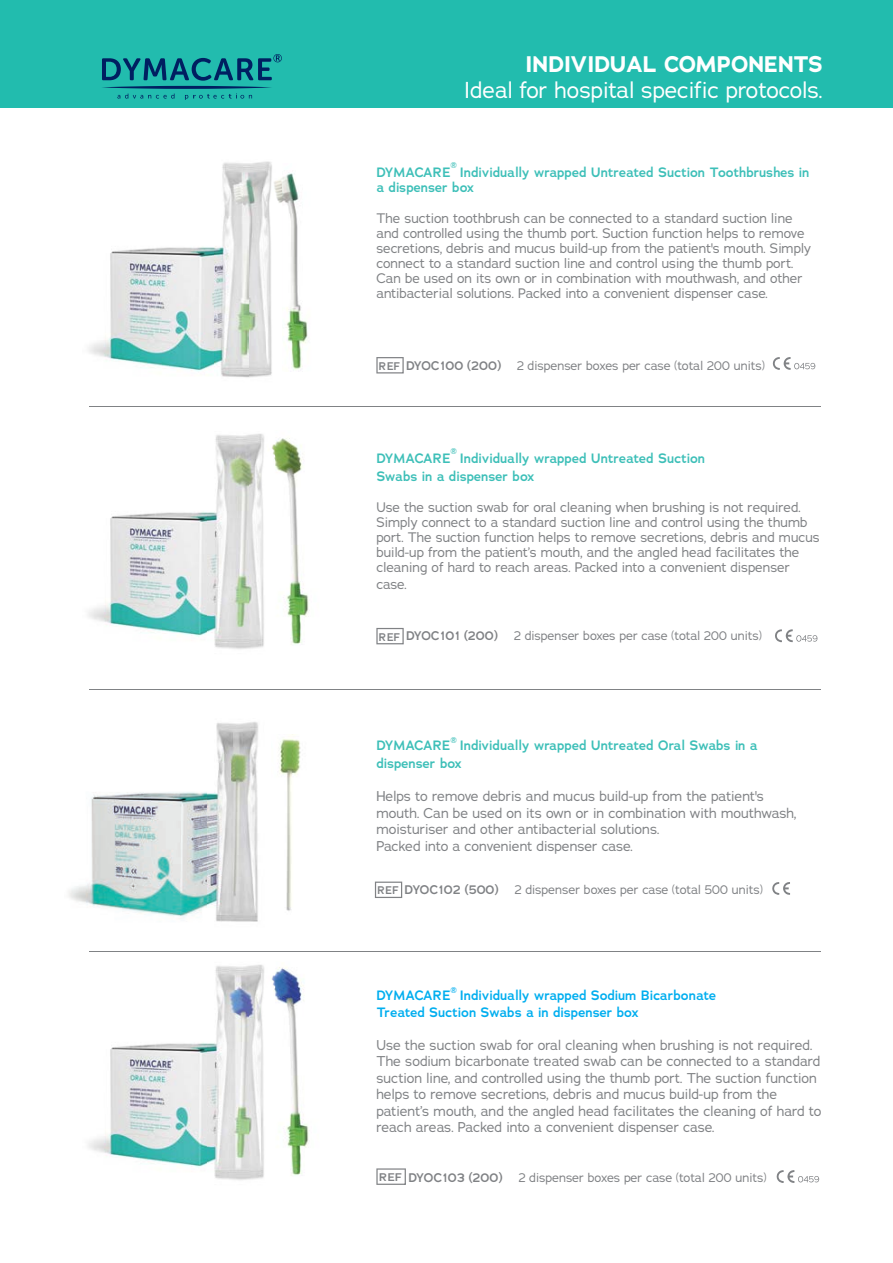
<style>
.page{position:relative;width:893px;height:1263px;background:#fff}
.page>*{position:absolute;margin:0;border:0;box-sizing:border-box;transform-origin:0 0}
.t1{font:22.5px "Adrianna";color:#fff}
.t2{font:700 22.5px "Adrianna";color:#fff}
.t3{font:13.8px/16.5px "Adrianna";color:#808285}
.t4{font:13.5px/15px "Adrianna";color:#808285}
.t5{font:600 13.5px/18px "Adrianna";color:#3dbfb8}
.t6{font:600 13.5px/16.5px "Adrianna";color:#00aeef}
.t7{font:12.45px "Adrianna";color:#808285}
.t8{font:600 12.45px "Adrianna";letter-spacing:-.03em;color:#808285}
.t9{font:600 11.1px "Adrianna";color:#808285}
.t10{font:600 7.8px "Adrianna";color:#3dbfb8}
.t11{font:600 7.8px "Adrianna";color:#00aeef}
.s1{font-size:11.1px}
</style>
<div class="page">
<div style="left:0;top:0;width:893px;height:108px;background:#22bcae"></div>
<img style="left:89px;top:247px;width:126px;height:125px">
<img style="left:88px;top:512px;width:120px;height:125px">
<img style="left:88px;top:1043px;width:120px;height:125px">
<hr style="left:89px;top:406px;width:732px;height:1px;background:#808285">
<hr style="left:89px;top:689px;width:732px;height:1px;background:#808285">
<hr style="left:89px;top:951px;width:732px;height:1px;background:#808285">
<img style="left:215px;top:161px;width:57px;height:217px">
<svg style="left:376px;top:357px;width:28px;height:16px"></svg>
<svg style="left:102px;top:54px;width:180px;height:46px"></svg>
<img style="left:267px;top:164px;width:41px;height:208px">
<img style="left:69px;top:792px;width:139px;height:126px">
<img style="left:279px;top:739px;width:22px;height:172px">
<img style="left:208px;top:434px;width:54px;height:215px">
<img style="left:208px;top:965px;width:54px;height:215px">
<img style="left:275px;top:438px;width:34px;height:206px">
<img style="left:262px;top:434px;width:13px;height:213px">
<img style="left:275px;top:967px;width:34px;height:208px">
<img style="left:262px;top:965px;width:13px;height:213px">
<img style="left:208px;top:722px;width:50px;height:200px">
<svg style="left:772px;top:357px;width:43px;height:13px"></svg>
<svg style="left:376px;top:628px;width:28px;height:16px"></svg>
<svg style="left:775px;top:629px;width:42px;height:13px"></svg>
<svg style="left:375px;top:881px;width:27px;height:17px"></svg>
<svg style="left:772px;top:882px;width:18px;height:13px"></svg>
<svg style="left:376px;top:1168px;width:30px;height:17px"></svg>
<svg style="left:776px;top:1170px;width:43px;height:13px"></svg>
<h1 class="t2" style="left:526px;top:49px;width:299px">INDIVIDUAL COMPONENTS</h1>
<h1 class="t1" style="left:464px;top:75px;width:361px">Ideal for hospital specific protocols.</h1>
<p class="t10" style="left:450px;top:160px;width:8px">®</p>
<p class="t5" style="left:376px;top:164px;width:435px;line-height:15px;text-indent:83px">Individually wrapped Untreated Suction Toothbrushes in a dispenser box</p>
<p class="t4" style="left:376px;top:211px;width:436px">The suction toothbrush can be connected to a standard suction line and controlled using the thumb port. Suction function helps to remove secretions, debris and mucus build-up from the patient's mouth. Simply connect to a standard suction line and control using the thumb port.<br>Can be used on its own or in combination with mouthwash, and other antibacterial solutions. Packed into a convenient dispenser case.</p>
<p class="t5" style="left:376px;top:163px;width:76px">DYMACARE</p>
<p class="t8" style="left:406px;top:357px;width:96px">DYOC100 (200)</p>
<p class="t7" style="left:517px;top:357px;width:250px">2 dispenser boxes per case (total 200 units)</p>
<p class="t9" style="left:379px;top:359px;width:23px">REF</p>
<p class="t10" style="left:450px;top:446px;width:8px">®</p>
<p class="t5" style="left:376px;top:449px;width:330px;text-indent:83px">Individually wrapped Untreated Suction<br>Swabs in a dispenser box</p>
<p class="t4" style="left:376px;top:500px;width:445px">Use the suction swab for oral cleaning when brushing is not required.<br>Simply connect to a standard suction line and control using the thumb port. The suction function helps to remove secretions, debris and mucus build-up from the patient’s mouth, and the angled head facilitates the cleaning of hard to reach areas. Packed into a convenient dispenser</p>
<p class="t4" style="left:376px;top:576px;width:32px">case.</p>
<p class="t5" style="left:376px;top:449px;width:76px">DYMACARE</p>
<p class="t8" style="left:379px;top:628px;width:121px"><span class="s1">REF</span> DYOC101 (200)</p>
<p class="t7" style="left:514px;top:628px;width:250px">2 dispenser boxes per case (total 200 units)</p>
<p class="t10" style="left:450px;top:735px;width:8px">®</p>
<p class="t5" style="left:376px;top:736px;width:383px;text-indent:83px">Individually wrapped Untreated Oral Swabs in a dispenser box</p>
<p class="t3" style="left:376px;top:788px;width:422px">Helps to remove debris and mucus build-up from the patient's mouth. Can be used on its own or in combination with mouthwash, moisturiser and other antibacterial solutions.<br>Packed into a convenient dispenser case.</p>
<p class="t5" style="left:376px;top:736px;width:76px">DYMACARE</p>
<p class="t8" style="left:377px;top:882px;width:123px"><span class="s1">REF</span> DYOC102 (500)</p>
<p class="t7" style="left:514px;top:882px;width:250px">2 dispenser boxes per case (total 500 units)</p>
<p class="t11" style="left:450px;top:985px;width:8px">®</p>
<p class="t6" style="left:376px;top:987px;width:341px;text-indent:83px">Individually wrapped Sodium Bicarbonate<br>Treated Suction Swabs a in dispenser box</p>
<p class="t3" style="left:376px;top:1036px;width:447px">Use the suction swab for oral cleaning when brushing is not required.<br>The sodium bicarbonate treated swab can be connected to a standard suction line, and controlled using the thumb port. The suction function helps to remove secretions, debris and mucus build-up from the patient’s mouth, and the angled head facilitates the cleaning of hard to reach areas. Packed into a convenient dispenser case.</p>
<p class="t6" style="left:376px;top:987px;width:76px">DYMACARE</p>
<p class="t8" style="left:379px;top:1169px;width:125px"><span class="s1">REF</span> DYOC103 (200)</p>
<p class="t7" style="left:518px;top:1169px;width:250px">2 dispenser boxes per case (total 200 units)</p>
</div>
